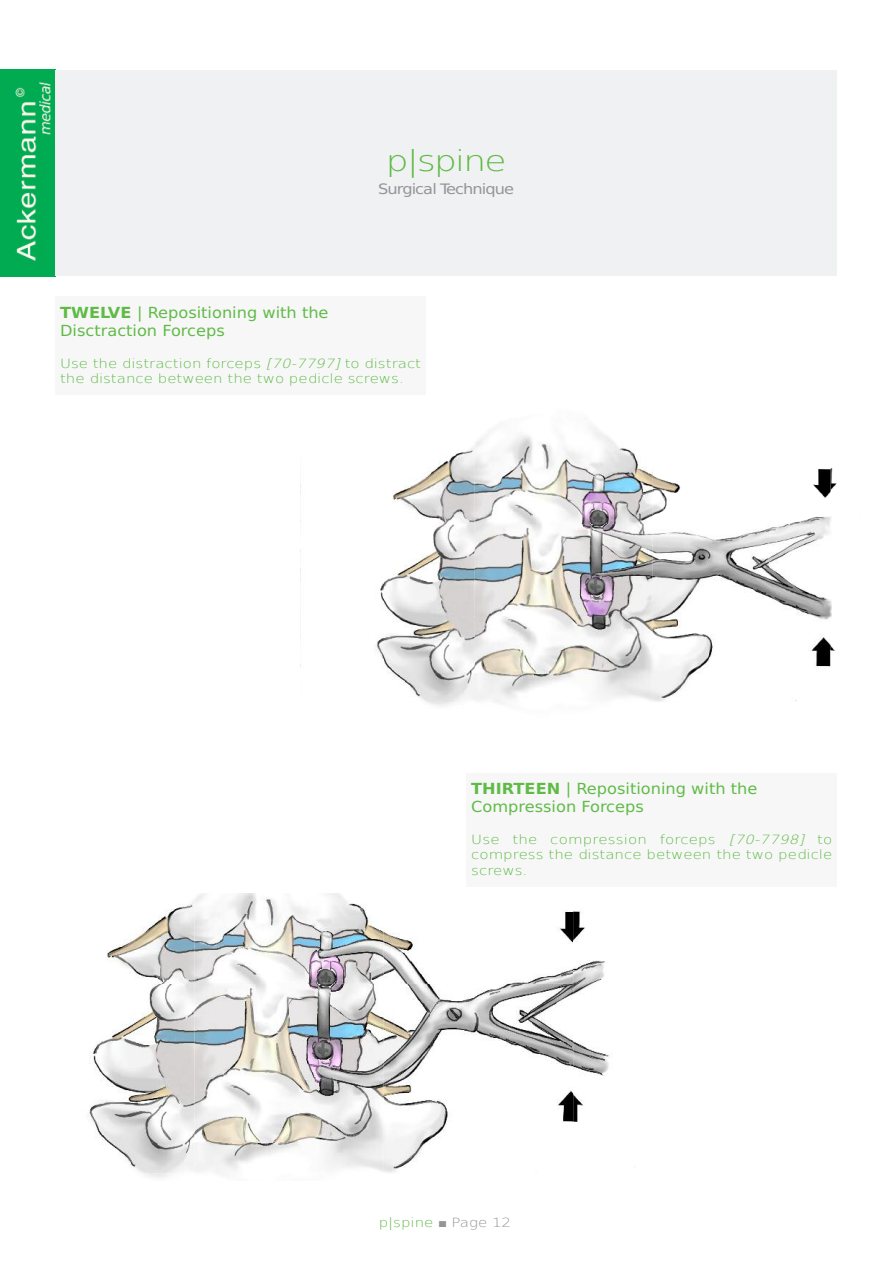
<style>
.page{position:relative;width:893px;height:1263px;background:#fff}
.page>*{position:absolute;margin:0;border:0;box-sizing:border-box;transform-origin:0 0}
.t1{font:200 28.8px "DejaVu Sans";letter-spacing:-.05em;color:#60bb46;scale:1.25 1}
.t2{font:15.3px/18.3px "DejaVu Sans Condensed";color:#60bb46;scale:1.18 1}
.t3{font:14.4px "DejaVu Sans Condensed";letter-spacing:-.05em;color:#939598;scale:1.25 1}
.t4{font:200 12.75px/15.3px "DejaVu Sans";color:#60bb46;scale:1.18 1}
.s1{font-weight:700}
.s2{font-style:italic}
.s3{font-family:"Arial";font-weight:400;color:#939598}
.s4{color:#939598}
</style>
<div class="page">
<img style="left:0;top:70px;width:56px;height:206px">
<div style="left:56px;top:70px;width:781px;height:206px;background:#f0f1f2"></div>
<img style="left:89px;top:894px;width:520px;height:284px">
<img style="left:300px;top:428px;width:537px;height:278px">
<div style="left:56px;top:297px;width:370px;height:98px;background:#f7f7f8"></div>
<div style="left:467px;top:773px;width:370px;height:114px;background:#f7f7f8"></div>
<h1 class="t1" style="left:386px;top:144px;width:98px">p|spine</h1>
<p class="t3" style="left:378px;top:181px;width:110px">Surgical Technique</p>
<p class="t2" style="left:60px;top:303px;width:229px"><span class="s1">TWELVE</span> | Repositioning with the<br>Disctraction Forceps</p>
<p class="t4" style="left:60px;top:356px;width:307px">Use the distraction forceps <span class="s2">[70-7797]</span>to distract the distance between the two pedicle screws.</p>
<p class="t2" style="left:471px;top:779px;width:244px"><span class="s1">THIRTEEN</span> | Repositioning with the<br>Compression Forceps</p>
<p class="t4" style="left:471px;top:832px;width:307px;text-align:justify">Use the compression forceps <span class="s2">[70-7798]</span> to compress the distance between the two pedicle screws.</p>
<p class="t4" style="left:379px;top:1215px;width:114px">p|spine <span class="s3">■</span> <span class="s4">Page 12</span></p>
</div>
